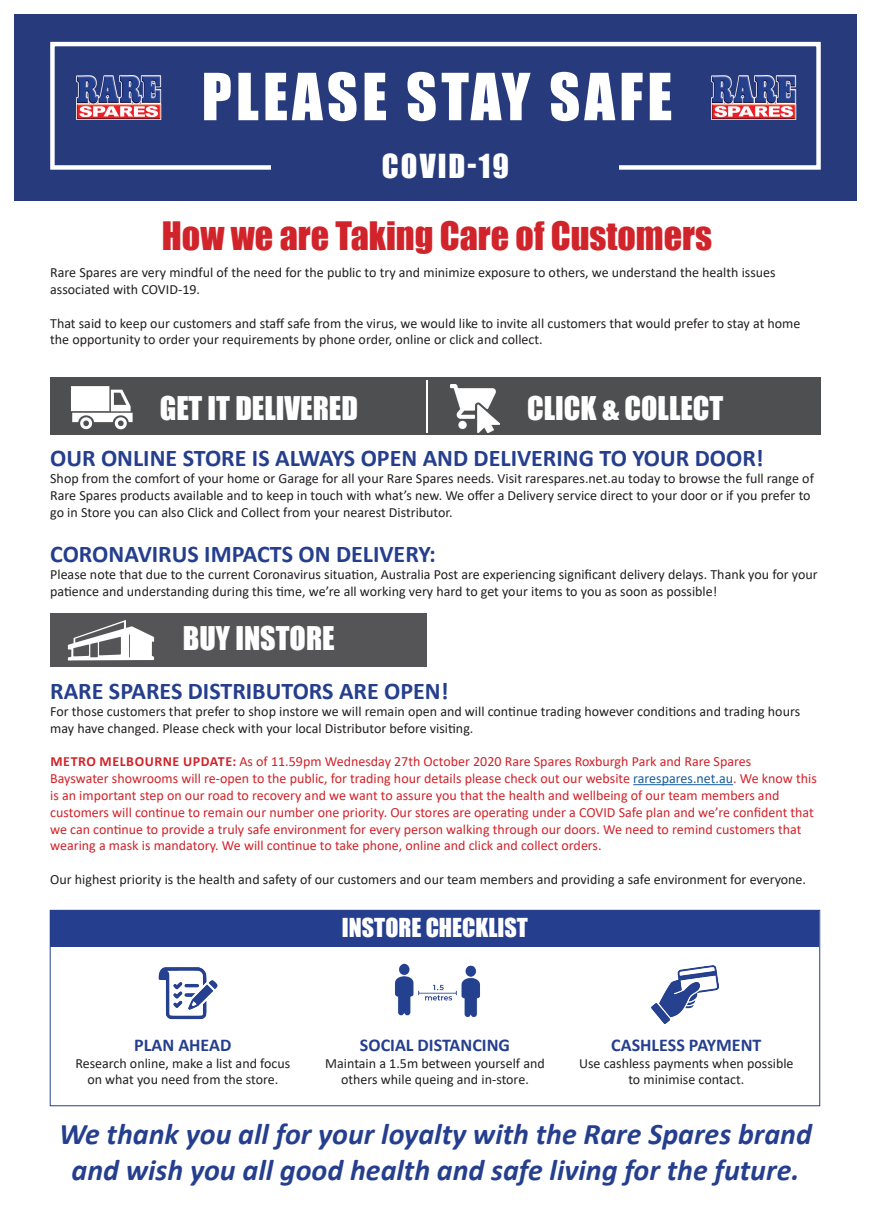
<style>
.page{position:relative;width:871px;height:1219px;background:#fff}
.page>*{position:absolute;margin:0;border:0;box-sizing:border-box;transform-origin:0 0}
.t1{font:60px "Impact";letter-spacing:.07em;color:#fff}
.t2{font:36px "Impact";color:#d1232a}
.t3{font:30.4px "Impact";letter-spacing:.07em;color:#fff}
.t4{font:italic 700 30px/36px "Calibri";color:#253f8e;text-align:center}
.t5{font:30px "Impact";color:#fff}
.t6{font:700 24px "Calibri";color:#253f8e}
.t7{font:24px "Impact";color:#fff}
.t8{font:700 18px "Calibri";color:#253f8e}
.t9{font:14px/16.8px "Calibri";color:#231f20}
.t10{font:14px/16.8px "Calibri";color:#d1232a}
.s1{font-weight:700}
.s2{color:#175d9e}
</style>
<div class="page">
<div style="left:14px;top:14px;width:842px;height:186px;background:#273a7b"></div>
<div style="left:50px;top:42px;width:770px;height:128px;border:4px solid #fff"></div>
<div style="left:272px;top:140px;width:346px;height:35px;background:#273a7b"></div>
<div style="left:50px;top:378px;width:770px;height:57px;background:#4e4f50"></div>
<img style="left:71px;top:386px;width:62px;height:44px">
<img style="left:450px;top:384px;width:49px;height:48px">
<hr style="left:426px;top:380px;width:2px;height:53px;background:#fff">
<div style="left:50px;top:614px;width:376px;height:53px;background:#555557"></div>
<img style="left:67px;top:620px;width:88px;height:41px">
<img style="left:76px;top:76px;width:86px;height:44px">
<img style="left:711px;top:76px;width:86px;height:44px">
<hr style="left:633px;top:784px;width:99px;height:1px;background:#175d9e">
<div style="left:51px;top:910px;width:768px;height:37px;background:#253f8e"></div>
<div style="left:50px;top:910px;width:770px;height:196px;border:1px solid #253f8e"></div>
<img style="left:158px;top:967px;width:60px;height:53px">
<img style="left:395px;top:963px;width:85px;height:54px">
<img style="left:651px;top:966px;width:66px;height:57px">
<h1 class="t1" style="left:201px;top:50px;width:472px">PLEASE STAY SAFE</h1>
<h3 class="t3" style="left:382px;top:142px;width:128px">COVID-19</h3>
<h2 class="t2" style="left:162px;top:208px;width:551px">How we are Taking Care of Customers</h2>
<p class="t9" style="left:50px;top:264px;width:726px">Rare Spares are very mindful of the need for the public to try and minimize exposure to others, we understand the health issues associated with COVID-19.</p>
<p class="t9" style="left:50px;top:314px;width:751px">That said to keep our customers and staff safe from the virus, we would like to invite all customers that would prefer to stay at home the opportunity to order your requirements by phone order, online or click and collect.</p>
<h3 class="t5" style="left:160px;top:385px;width:199px">GET IT DELIVERED</h3>
<h3 class="t5" style="left:527px;top:385px;width:197px">CLICK &amp; COLLECT</h3>
<h3 class="t6" style="left:50px;top:441px;width:714px">OUR ONLINE STORE IS ALWAYS OPEN AND DELIVERING TO YOUR DOOR!</h3>
<p class="t9" style="left:50px;top:470px;width:765px">Shop from the comfort of your home or Garage for all your Rare Spares needs. Visit rarespares.net.au today to browse the full range of<br>Rare Spares products available and to keep in touch with what’s new. We offer a Delivery service direct to your door or if you prefer to go in Store you can also Click and Collect from your nearest Distributor.</p>
<h3 class="t6" style="left:50px;top:537px;width:387px">CORONAVIRUS IMPACTS ON DELIVERY:</h3>
<p class="t9" style="left:50px;top:566px;width:768px">Please note that due to the current Coronavirus situation, Australia Post are experiencing significant delivery delays. Thank you for your patience and understanding during this time, we’re all working very hard to get your items to you as soon as possible!</p>
<h3 class="t5" style="left:183px;top:615px;width:153px">BUY INSTORE</h3>
<h3 class="t6" style="left:50px;top:674px;width:400px">RARE SPARES DISTRIBUTORS ARE OPEN!</h3>
<p class="t9" style="left:50px;top:702px;width:751px">For those customers that prefer to shop instore we will remain open and will continue trading however conditions and trading hours may have changed. Please check with your local Distributor before visiting.</p>
<p class="t10" style="left:50px;top:753px;width:767px"><span class="s1">METRO MELBOURNE UPDATE:</span> As of 11.59pm Wednesday 27th October 2020 Rare Spares Roxburgh Park and Rare Spares<br>Bayswater showrooms will re-open to the public, for trading hour details please check out our website <span class="s2">rarespares.net.au</span>. We know this is an important step on our road to recovery and we want to assure you that the health and wellbeing of our team members and customers will continue to remain our number one priority. Our stores are operating under a COVID Safe plan and we’re confident that we can continue to provide a truly safe environment for every person walking through our doors. We need to remind customers that wearing a mask is mandatory. We will continue to take phone, online and click and collect orders.</p>
<p class="t9" style="left:50px;top:870px;width:757px">Our highest priority is the health and safety of our customers and our team members and providing a safe environment for everyone.</p>
<h3 class="t7" style="left:342px;top:909px;width:187px">INSTORE CHECKLIST</h3>
<p class="t8" style="left:134px;top:1032px;width:99px">PLAN AHEAD</p>
<p class="t9" style="left:75px;top:1054px;width:216px;text-align:center">Research online, make a list and focus on what you need from the store.</p>
<p class="t8" style="left:360px;top:1032px;width:151px">SOCIAL DISTANCING</p>
<p class="t9" style="left:325px;top:1054px;width:221px;text-align:center">Maintain a 1.5m between yourself and others while queing and in-store.</p>
<p class="t8" style="left:611px;top:1032px;width:152px">CASHLESS PAYMENT</p>
<p class="t9" style="left:579px;top:1054px;width:216px;text-align:center">Use cashless payments when possible to minimise contact.</p>
<h3 class="t4" style="left:59px;top:1115px;width:754px">We thank you all for your loyalty with the Rare Spares brand and wish you all good health and safe living for the future.</h3>
</div>
